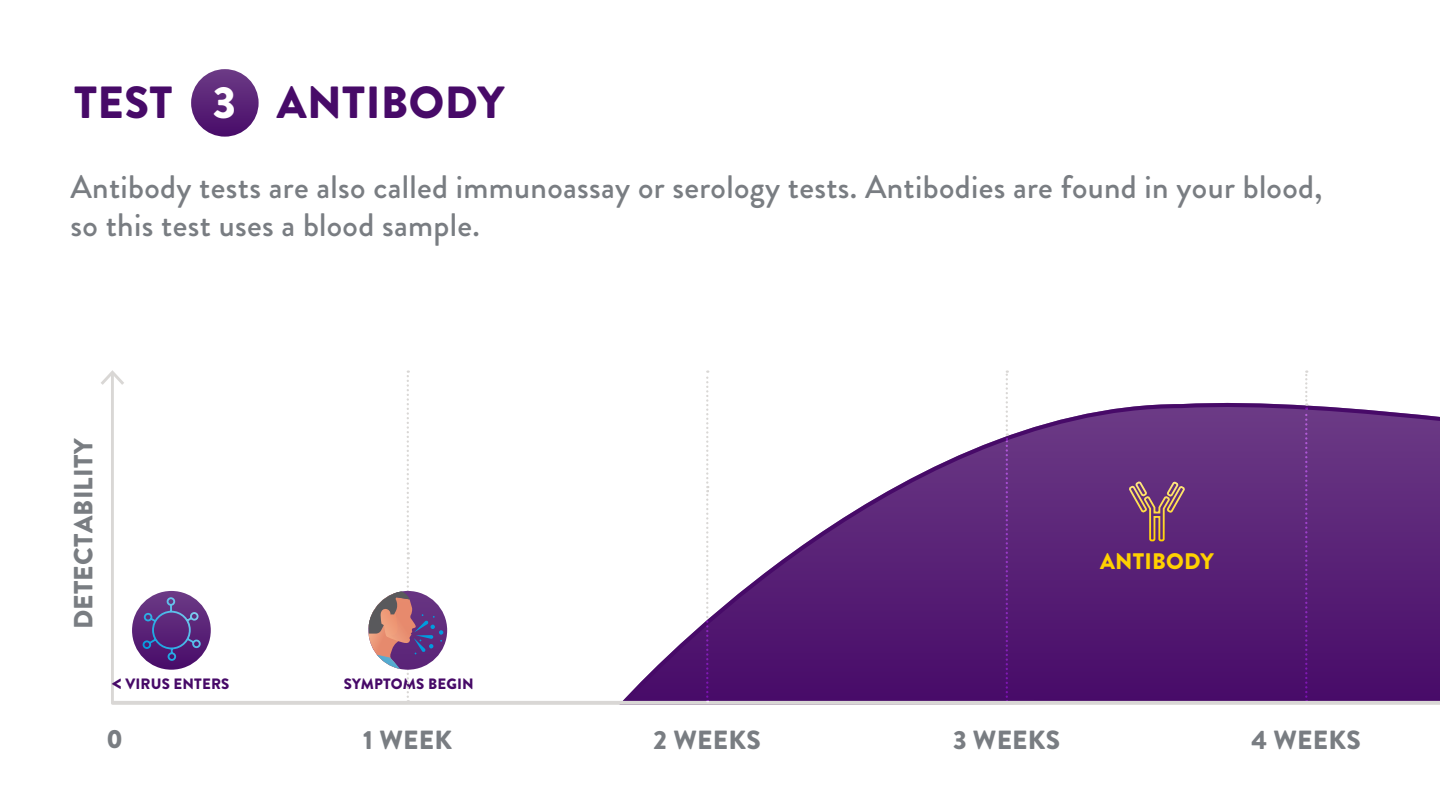
<style>
.page{position:relative;width:1440px;height:810px;background:#fff}
.page>*{position:absolute;margin:0;border:0;box-sizing:border-box;transform-origin:0 0}
.t1{font:900 45px "Brandon Grotesque";letter-spacing:.01em;color:#470a68}
.t2{font:900 45px "Brandon Grotesque";color:#fff}
.t3{font:500 32.5px/37.5px "Brandon Grotesque";letter-spacing:.01em;color:#797d82}
.t4{font:900 26.25px "Brandon Grotesque";letter-spacing:.01em;color:#797d82}
.t5{font:900 22.5px "Brandon Grotesque";letter-spacing:.01em;color:#ffd100}
.t6{font:900 15px "Brandon Grotesque";letter-spacing:.01em;color:#470a68}
.s1{font-size:22.5px}
</style>
<div class="page">
<svg style="left:622px;top:403px;width:818px;height:298px"></svg>
<svg style="left:1006px;top:370px;width:2px;height:331px"></svg>
<svg style="left:1305px;top:370px;width:2px;height:331px"></svg>
<hr style="left:114px;top:701px;width:1326px;height:4px;background:#d9d7d5">
<hr style="left:111px;top:373px;width:3px;height:330px;background:#d9d7d5">
<svg style="left:101px;top:370px;width:23px;height:15px"></svg>
<svg style="left:132px;top:591px;width:79px;height:79px"></svg>
<svg style="left:142px;top:596px;width:60px;height:66px"></svg>
<svg style="left:706px;top:370px;width:2px;height:332px"></svg>
<svg style="left:368px;top:370px;width:75px;height:331px"></svg>
<svg style="left:1127px;top:480px;width:60px;height:62px"></svg>
<svg style="left:191px;top:69px;width:68px;height:68px"></svg>
<h1 class="t1" style="left:74px;top:71px;width:100px">TEST</h1>
<h1 class="t1" style="left:277px;top:71px;width:229px">ANTIBODY</h1>
<h1 class="t2" style="left:213px;top:71px;width:25px">3</h1>
<p class="t3" style="left:71px;top:169px;width:1253px">Antibody tests are also called immunoassay or serology tests. Antibodies are found in your blood, so this test uses a blood sample.</p>
<p class="t4" style="left:65px;top:629px;width:193px;rotate:-90deg">DETECTABILITY</p>
<p class="t5" style="left:1100px;top:545px;width:115px">ANTIBODY</p>
<p class="t6" style="left:112px;top:673px;width:119px"><span class="s1">&lt;</span> VIRUS ENTERS</p>
<p class="t6" style="left:344px;top:673px;width:131px">SYMPTOMS BEGIN</p>
<p class="t4" style="left:106px;top:720px;width:18px">0</p>
<p class="t4" style="left:363px;top:721px;width:90px">1 WEEK</p>
<p class="t4" style="left:654px;top:721px;width:109px">2 WEEKS</p>
<p class="t4" style="left:953px;top:721px;width:109px">3 WEEKS</p>
<p class="t4" style="left:1251px;top:721px;width:111px">4 WEEKS</p>
</div>
